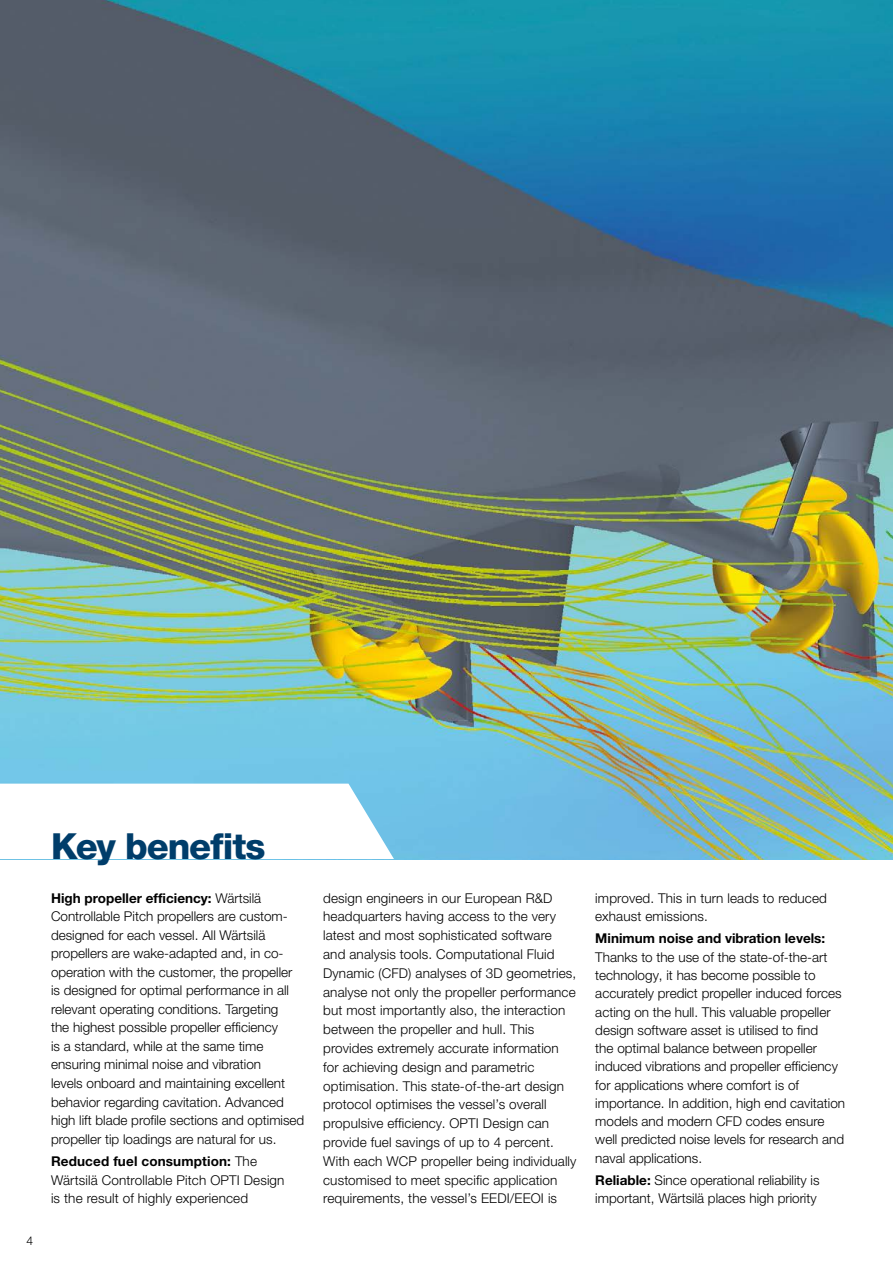
<style>
.page{position:relative;width:893px;height:1263px;background:#fff}
.page>*{position:absolute;margin:0;border:0;box-sizing:border-box;transform-origin:0 0}
.Head_1{font:800 36px "Helvetica Neue LTW1 G";letter-spacing:-.03em;color:#003d6a}
.Basic_Sans_space{font:300 13.5px/18.8px "Helvetica Neue LTW1 G";letter-spacing:.01em;color:#000}
.Basic_Sans{font:300 13.5px/18.6px "Helvetica Neue LTW1 G";color:#000}
.t1{font:300 12px "Helvetica Neue LTW1 G";color:#000}
.s1{font-weight:700}
</style>
<div class="page">
<img style="left:0;top:0;width:893px;height:859px">
<svg style="left:0;top:784px;width:394px;height:75px"></svg>
<p class="t1" style="left:26px;top:1233px;width:8px">4</p>
<p class="Head_1" style="left:51px;top:825px;width:216px">Key benefits</p>
<p class="Basic_Sans" style="left:51px;top:888px;width:255px"><span class="s1">High propeller efficiency:</span> Wärtsilä Controllable Pitch propellers are custom&shy;designed for each vessel. All Wärtsilä propellers are wake-adapted and, in co&shy;operation with the customer, the propeller is designed for optimal performance in all relevant operating conditions. Targeting<br>the highest possible propeller efficiency<br>is a standard, while at the same time ensuring minimal noise and vibration<br>levels onboard and maintaining excellent behavior regarding cavitation. Advanced high lift blade profile sections and optimised propeller tip loadings are natural for us.</p>
<p class="Basic_Sans_space" style="left:51px;top:1152px;width:235px"><span class="s1">Reduced fuel consumption:</span> The<br>Wärtsilä Controllable Pitch OPTI Design is the result of highly experienced</p>
<p class="Basic_Sans_space" style="left:323px;top:888px;width:255px">design engineers in our European R&amp;D headquarters having access to the very latest and most sophisticated software and analysis tools. Computational Fluid Dynamic (CFD) analyses of 3D geometries, analyse not only the propeller performance but most importantly also, the interaction between the propeller and hull. This provides extremely accurate information for achieving design and parametric optimisation. This state-of-the-art design protocol optimises the vessel’s overall propulsive efficiency. OPTI Design can provide fuel savings of up to 4 percent.<br>With each WCP propeller being individually customised to meet specific application requirements, the vessel’s EEDI/EEOI is</p>
<p class="Basic_Sans_space" style="left:595px;top:889px;width:233px;line-height:18.3px">improved. This in turn leads to reduced exhaust emissions.</p>
<p class="Basic_Sans_space" style="left:595px;top:929px;width:251px;line-height:18.3px"><span class="s1">Minimum noise and vibration levels:<br></span>Thanks to the use of the state-of-the-art technology, it has become possible to accurately predict propeller induced forces acting on the hull. This valuable propeller design software asset is utilised to find<br>the optimal balance between propeller induced vibrations and propeller efficiency for applications where comfort is of importance. In addition, high end cavitation models and modern CFD codes ensure well predicted noise levels for research and naval applications.</p>
<p class="Basic_Sans_space" style="left:595px;top:1171px;width:226px;line-height:18.3px"><span class="s1">Reliable:</span> Since operational reliability is important, Wärtsilä places high priority</p>
</div>
